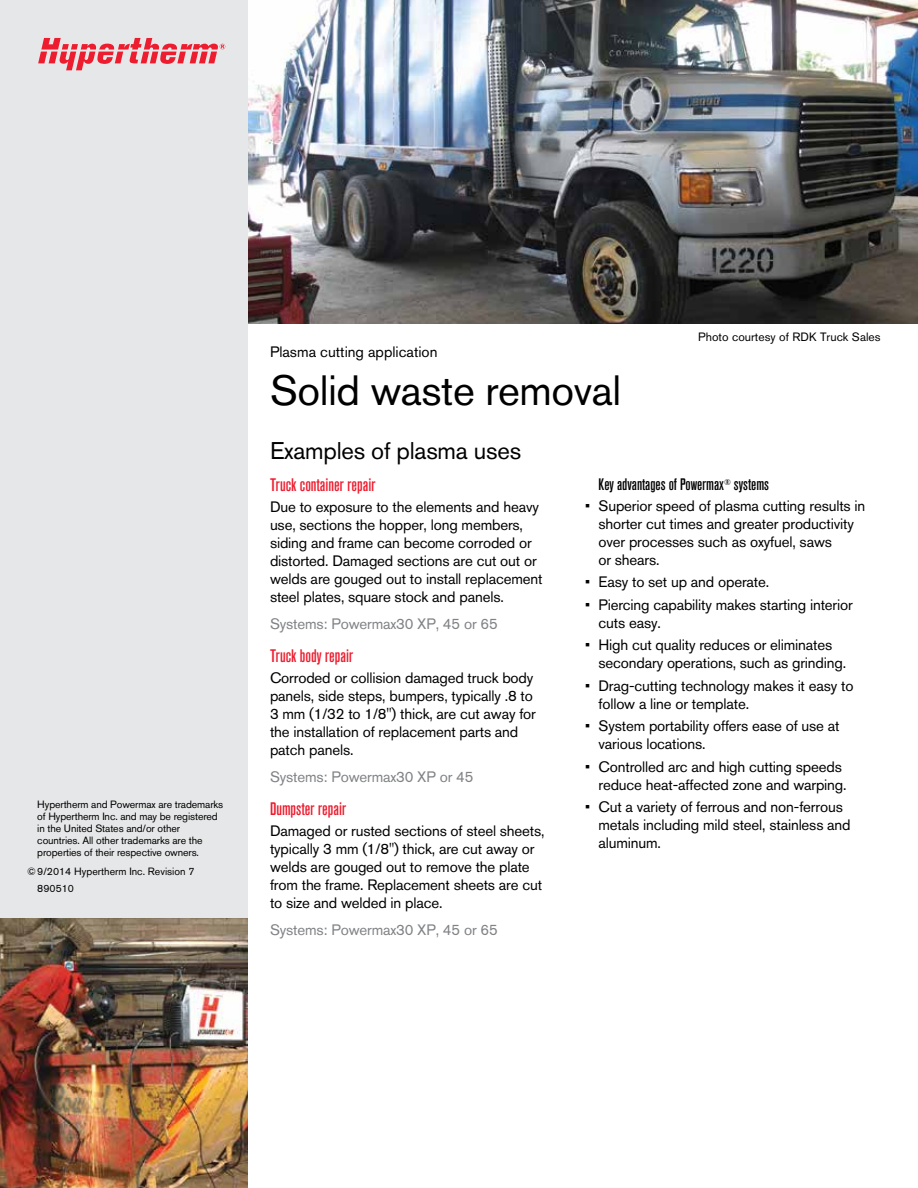
<style>
.page{position:relative;width:918px;height:1188px;background:#fff}
.page>*{position:absolute;margin:0;border:0;box-sizing:border-box;transform-origin:0 0}
.t1{font:42px "Akzidenz Grotesk Pro";letter-spacing:-.01em;color:#000}
.t2{font:24px "Akzidenz Grotesk Pro";letter-spacing:-.01em;color:#000}
.t3{font:500 condensed 18px "Akzidenz Grotesk Pro";color:#ed1c2e}
.t4{font:500 condensed 16.5px "Akzidenz Grotesk Pro";color:#000}
.t5{font:15px/18px "Akzidenz Grotesk Pro";letter-spacing:-.01em;color:#000}
.t6{font:15px "Akzidenz Grotesk Pro";letter-spacing:-.01em;color:#808285}
.t7{font:12px "Akzidenz Grotesk Pro";color:#000}
.t8{font:10.5px/12px "Akzidenz Grotesk Pro";letter-spacing:-.01em;color:#000}
</style>
<div class="page">
<img style="left:248px;top:0;width:670px;height:324px">
<div style="left:0;top:0;width:248px;height:1188px;background:#e6e7e8"></div>
<svg style="left:38px;top:38px;width:187px;height:32px"></svg>
<img style="left:0;top:918px;width:248px;height:270px">
<p class="t8" style="left:37px;top:799px;width:188px">Hypertherm and Powermax are trademarks of Hypertherm Inc. and may be registered in the United States and/or other countries. All other trademarks are the properties of their respective owners.</p>
<p class="t8" style="left:37px;top:863px;width:159px;line-height:16.8px;text-indent:-10px">© 9/2014 Hypertherm Inc. Revision 7<br>890510</p>
<p class="t5" style="left:270px;top:343px;width:169px">Plasma cutting application</p>
<h1 class="t1" style="left:270px;top:363px;width:353px">Solid waste removal</h1>
<p class="t7" style="left:698px;top:329px;width:184px">Photo courtesy of RDK Truck Sales</p>
<h2 class="t2" style="left:270px;top:435px;width:253px">Examples of plasma uses</h2>
<p class="t3" style="left:270px;top:473px;width:107px">Truck container repair</p>
<p class="t5" style="left:270px;top:497px;width:274px">Due to exposure to the elements and heavy use, sections the hopper, long members, siding and frame can become corroded or distorted. Damaged sections are cut out or welds are gouged out to install replacement steel plates, square stock and panels.</p>
<p class="t6" style="left:270px;top:614px;width:229px">Systems: Powermax30 XP, 45 or 65</p>
<p class="t3" style="left:270px;top:644px;width:85px">Truck body repair</p>
<p class="t5" style="left:270px;top:668px;width:267px">Corroded or collision damaged truck body panels, side steps, bumpers, typically .8 to 3 mm (1/32 to 1/8") thick, are cut away for the installation of replacement parts and patch panels.</p>
<p class="t6" style="left:270px;top:767px;width:205px">Systems: Powermax30 XP or 45</p>
<p class="t3" style="left:270px;top:797px;width:78px">Dumpster repair</p>
<p class="t5" style="left:270px;top:821px;width:276px">Damaged or rusted sections of steel sheets, typically 3 mm (1/8") thick, are cut away or welds are gouged out to remove the plate from the frame. Replacement sheets are cut to size and welded in place.</p>
<p class="t6" style="left:270px;top:920px;width:229px">Systems: Powermax30 XP, 45 or 65</p>
<p class="t4" style="left:598px;top:473px;width:172px">Key advantages of Powermax<sup>®</sup> systems</p>
<p class="t5" style="left:598px;top:496px;width:268px;text-indent:-14px">• Superior speed of plasma cutting results in shorter cut times and greater productivity over processes such as oxyfuel, saws<br>or shears.</p>
<p class="t5" style="left:585px;top:573px;width:186px">• Easy to set up and operate.</p>
<p class="t5" style="left:598px;top:595px;width:256px;text-indent:-14px">• Piercing capability makes starting interior cuts easy.</p>
<p class="t5" style="left:598px;top:636px;width:249px;text-indent:-14px">• High cut quality reduces or eliminates secondary operations, such as grinding.</p>
<p class="t5" style="left:598px;top:676px;width:257px;text-indent:-14px">• Drag-cutting technology makes it easy to follow a line or template.</p>
<p class="t5" style="left:598px;top:717px;width:243px;text-indent:-14px">• System portability offers ease of use at various locations.</p>
<p class="t5" style="left:598px;top:757px;width:250px;text-indent:-14px">• Controlled arc and high cutting speeds reduce heat-affected zone and warping.</p>
<p class="t5" style="left:598px;top:798px;width:254px;text-indent:-14px">• Cut a variety of ferrous and non-ferrous metals including mild steel, stainless and aluminum.</p>
</div>
